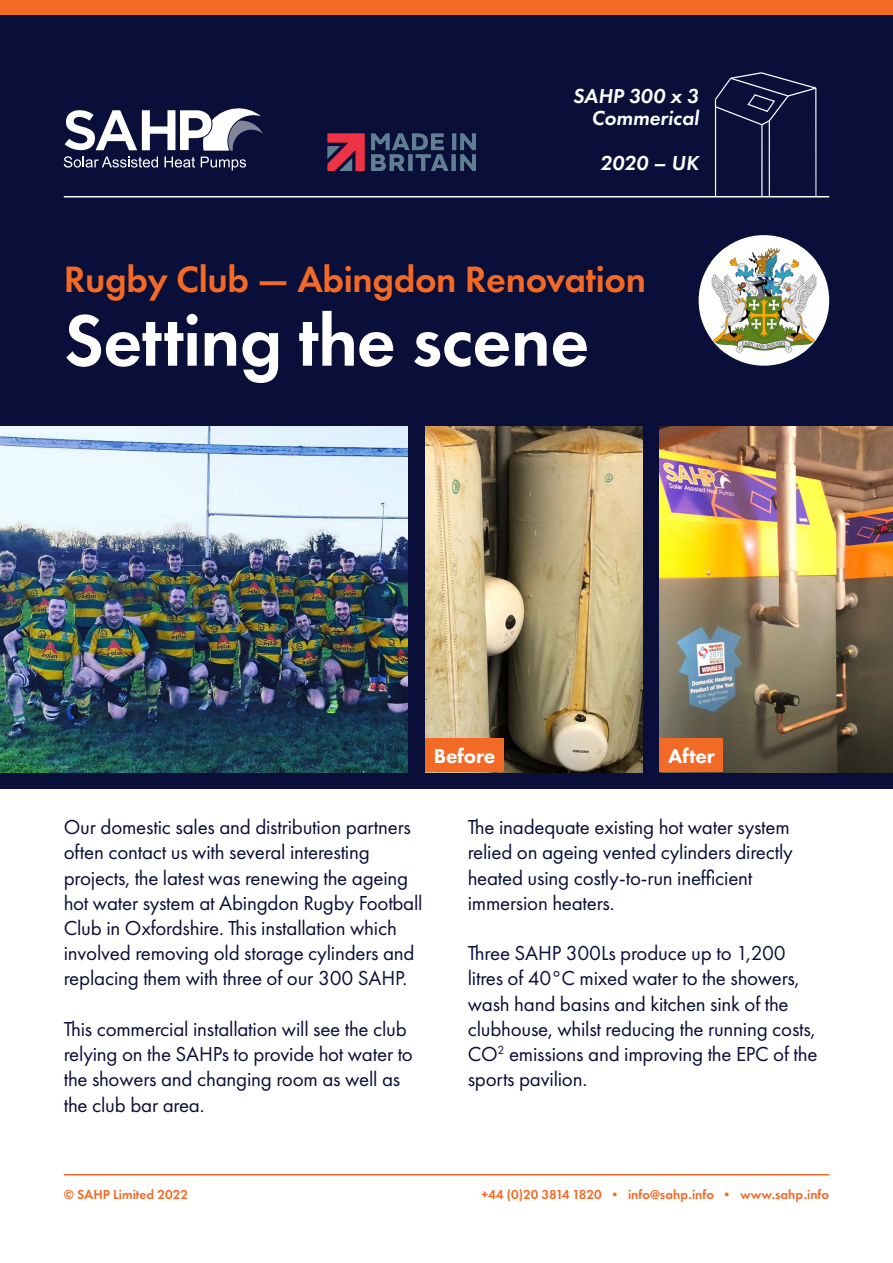
<style>
.page{position:relative;width:893px;height:1263px;background:#fff}
.page>*{position:absolute;margin:0;border:0;box-sizing:border-box;transform-origin:0 0}
.t1{font:600 75.15px "Futura PT";letter-spacing:-.01em;color:#fff}
.t2{font:600 38.1px "Futura PT";letter-spacing:-.01em;color:#f36a27}
.t3{font:21px/25.2px "Futura PT";letter-spacing:-.01em;color:#090f38}
.t4{font:italic 600 21px "Futura PT";color:#fff}
.t5{font:800 21px "Futura PT";letter-spacing:-.01em;color:#fff}
.t6{font:600 13.5px "Futura PT";color:#f36a27}
</style>
<div class="page">
<div style="left:0;top:0;width:893px;height:789px;background:#090f38"></div>
<div style="left:0;top:0;width:893px;height:15px;background:#f36a27"></div>
<svg style="left:715px;top:72px;width:101px;height:176px"></svg>
<hr style="left:64px;top:196px;width:765px;height:1px;background:#fff">
<svg style="left:64px;top:108px;width:199px;height:62px"></svg>
<img style="left:327px;top:133px;width:149px;height:37px">
<img style="left:0;top:426px;width:407px;height:346px">
<img style="left:425px;top:426px;width:217px;height:346px">
<img style="left:659px;top:426px;width:234px;height:346px">
<hr style="left:64px;top:1174px;width:765px;height:1px;background:#f36a27">
<div style="left:699px;top:235px;width:130px;height:131px;background:#fff;border-radius:50%"></div>
<img style="left:711px;top:248px;width:105px;height:105px">
<div style="left:425px;top:739px;width:79px;height:33px;background:#f36a27"></div>
<div style="left:659px;top:739px;width:64px;height:33px;background:#f36a27"></div>
<p class="t4" style="left:573px;top:82px;width:127px">SAHP 300 x 3</p>
<p class="t4" style="left:591px;top:105px;width:109px">Commerical</p>
<p class="t4" style="left:600px;top:150px;width:100px">2020 – UK</p>
<p class="t2" style="left:64px;top:255px;width:584px">Rugby Club — Abingdon Renovation</p>
<p class="t1" style="left:64px;top:294px;width:527px">Setting the scene</p>
<p class="t5" style="left:434px;top:743px;width:63px">Before</p>
<p class="t5" style="left:668px;top:743px;width:48px">After</p>
<p class="t3" style="left:64px;top:814px;width:360px">Our domestic sales and distribution partners often contact us with several interesting projects, the latest was renewing the ageing hot water system at Abingdon Rugby Football Club in Oxfordshire. This installation which involved removing old storage cylinders and replacing them with three of our 300 SAHP.</p>
<p class="t3" style="left:64px;top:1016px;width:351px">This commercial installation will see the club relying on the SAHPs to provide hot water to the showers and changing room as well as the club bar area.</p>
<p class="t3" style="left:468px;top:814px;width:327px">The inadequate existing hot water system relied on ageing vented cylinders directly heated using costly-to-run inefficient immersion heaters.</p>
<p class="t3" style="left:468px;top:940px;width:351px">Three SAHP 300Ls produce up to 1,200 litres of 40°C mixed water to the showers, wash hand basins and kitchen sink of the clubhouse, whilst reducing the running costs, CO<sup>2</sup> emissions and improving the EPC of the sports pavilion.</p>
<p class="t6" style="left:64px;top:1186px;width:126px">© SAHP Limited 2022</p>
<p class="t6" style="left:481px;top:1186px;width:349px">+44 (0)20 3814 1820 • info@sahp.info • www.sahp.info</p>
</div>
